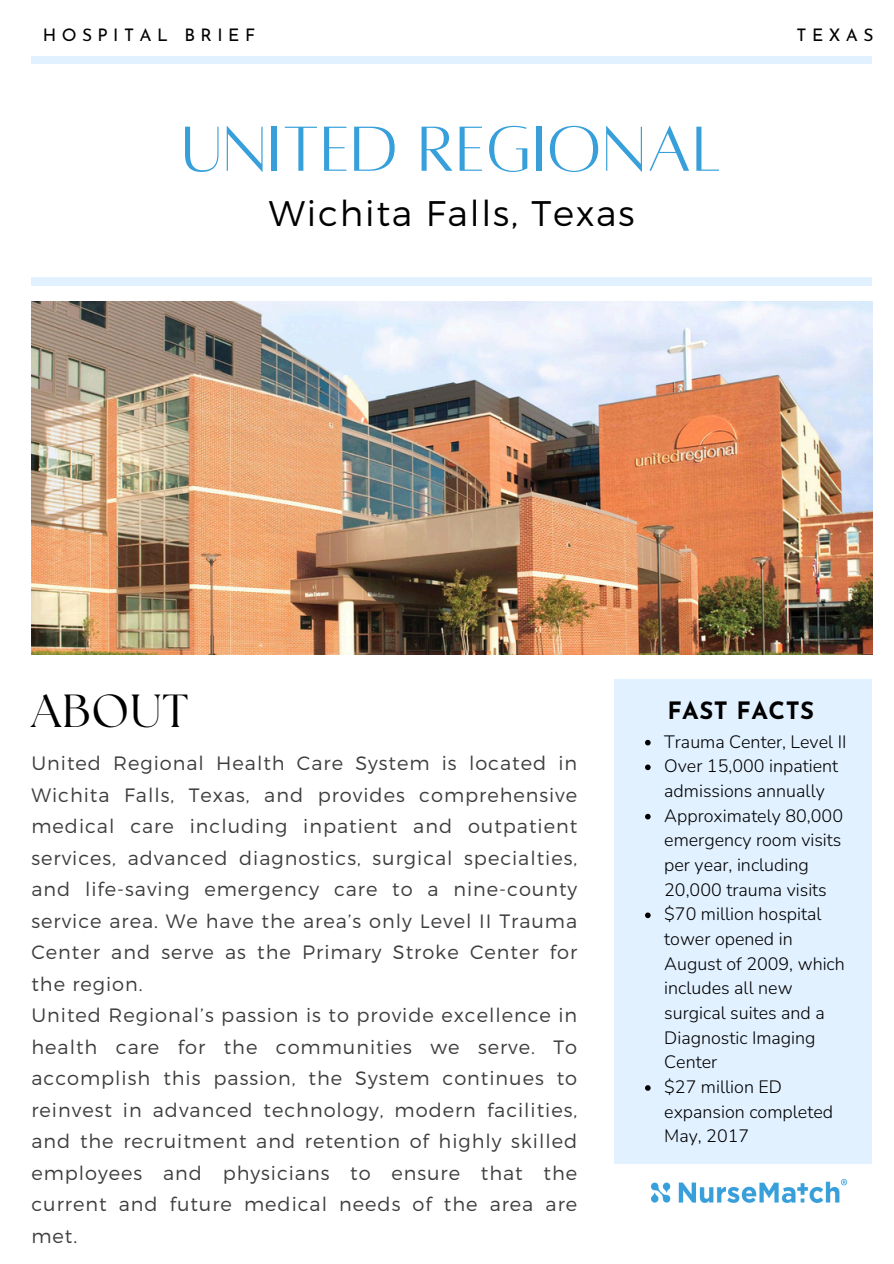
<style>
.page{position:relative;width:894px;height:1264px;background:#fff}
.page>*{position:absolute;margin:0;border:0;box-sizing:border-box;transform-origin:0 0}
.t1{font:70.05px "Alta regular";letter-spacing:.02em;color:#379fda}
.t2{font:46.35px "The Seasons";letter-spacing:.02em;color:#000}
.t3{font:300 35.55px "Montserrat";letter-spacing:.05em;color:#000}
.t4{font:700 23.85px "Josefin Sans";letter-spacing:.02em;color:#000}
.t5{font:300 19.35px/31.5px "Montserrat";letter-spacing:.05em;color:#3d3d3d}
.t6{font:300 17.85px/24.6px "Nunito";color:#000}
.t7{font:17.4px "Josefin Sans";letter-spacing:.315em;color:#000}
</style>
<div class="page">
<div style="left:614px;top:678px;width:257px;height:485px;background:#e2f1ff"></div>
<div style="left:31px;top:56px;width:840px;height:8px;background:#e2f1ff"></div>
<img style="left:651px;top:1178px;width:196px;height:24px">
<svg style="left:645px;top:739px;width:5px;height:6px"></svg>
<svg style="left:645px;top:764px;width:5px;height:6px"></svg>
<svg style="left:645px;top:813px;width:5px;height:6px"></svg>
<svg style="left:645px;top:912px;width:5px;height:6px"></svg>
<svg style="left:645px;top:1085px;width:5px;height:5px"></svg>
<img style="left:31px;top:301px;width:841px;height:354px">
<div style="left:31px;top:278px;width:840px;height:8px;background:#e2f1ff"></div>
<p class="t7" style="left:43px;top:28px;width:214px">HOSPITAL BRIEF</p>
<p class="t7" style="left:796px;top:28px;width:79px">TEXAS</p>
<h1 class="t1" style="left:182px;top:115px;width:541px">UNITED REGIONAL</h1>
<h3 class="t3" style="left:269px;top:190px;width:367px">Wichita Falls, Texas</h3>
<p class="t2" style="left:31px;top:689px;width:158px">ABOUT</p>
<p class="t5" style="left:31px;top:746px;width:547px">United Regional Health Care System is located in Wichita Falls, Texas, and provides comprehensive medical care including inpatient and outpatient services, advanced diagnostics, surgical specialties, and life-saving emergency care to a nine-county service area. We have the area’s only Level II Trauma Center and serve as the Primary Stroke Center for the region.<br>United Regional’s passion is to provide excellence in health care for the communities we serve. To accomplish this passion, the System continues to reinvest in advanced technology, modern facilities, and the recruitment and retention of highly skilled employees and physicians to ensure that the current and future medical needs of the area are met.</p>
<p class="t4" style="left:667px;top:701px;width:148px">FAST FACTS</p>
<p class="t6" style="left:664px;top:729px;width:184px">Trauma Center, Level II</p>
<h2 class="t6" style="left:664px;top:754px;width:175px">Over 15,000 inpatient admissions annually</h2>
<h5 class="t6" style="left:664px;top:803px;width:180px">Approximately 80,000 emergency room visits per year, including<br>20,000 trauma visits</h5>
<p class="t6" style="left:664px;top:902px;width:182px">$70 million hospital tower opened in<br>August of 2009, which includes all new surgical suites and a<br>Diagnostic Imaging<br>Center</p>
<h4 class="t6" style="left:664px;top:1074px;width:170px">$27 million ED expansion completed<br>May, 2017</h4>
</div>
